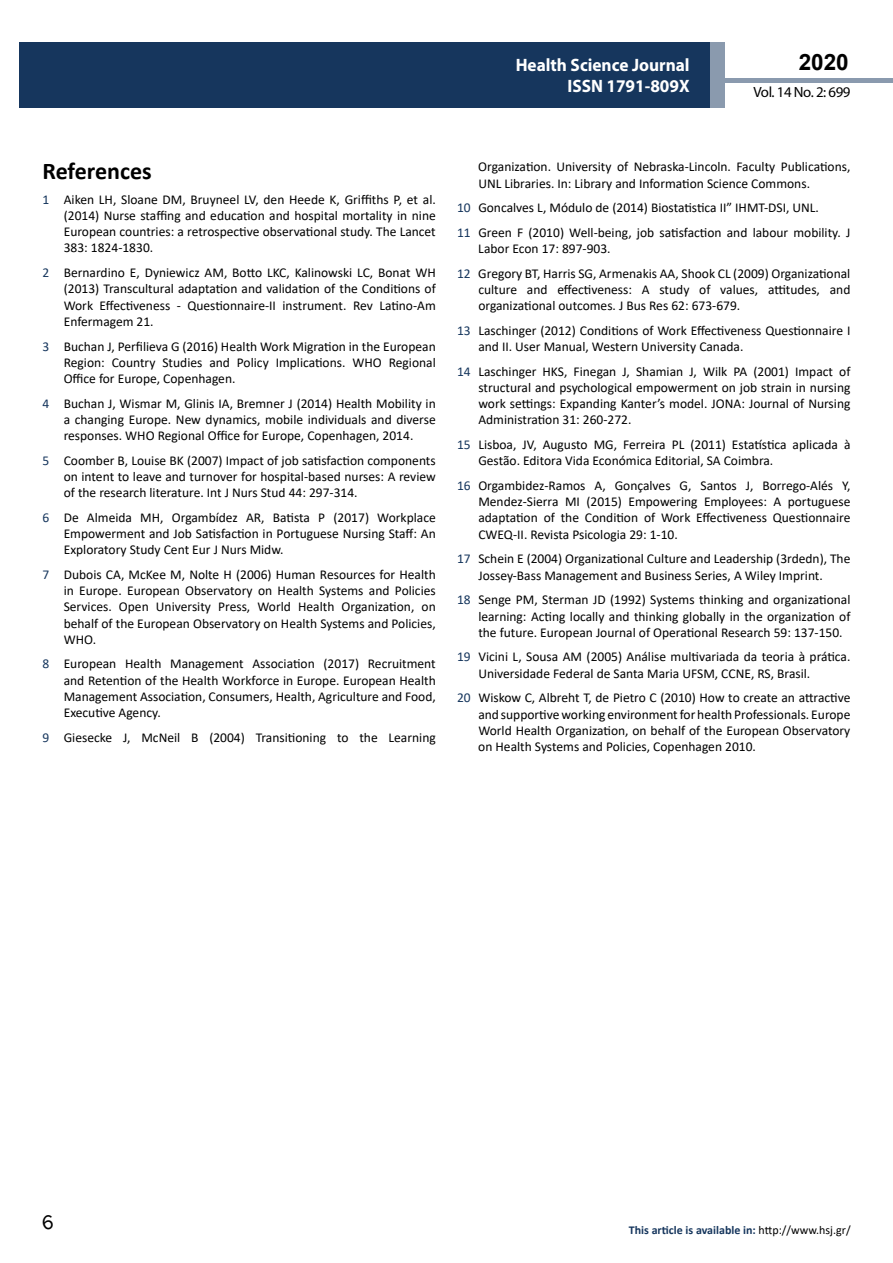
<style>
.page{position:relative;width:893px;height:1263px;background:#fff}
.page>*{position:absolute;margin:0;border:0;box-sizing:border-box;transform-origin:0 0}
.t1{font:25.5px "Tunga";color:#000}
.t2{font:700 24px "Calibri";color:#000}
.t3{font:700 22.5px "Arial";color:#000}
.t4{font:700 18px/21.6px "Myriad Pro";color:#fff;text-align:right;scale:.96 1}
.t5{font:14.85px "Myriad Pro";letter-spacing:-.03em;color:#000}
.t6{font:13.5px/16.2px "Calibri";color:#000;text-align:justify}
.t7{font:700 12px "Calibri";color:#16365d}
.s1{color:#16365d}
.s2{font-weight:400;color:#000}
</style>
<div class="page">
<hr style="left:725px;top:78px;width:168px;height:4px;background:#8a9aae">
<div style="left:19px;top:42px;width:690px;height:66px;background:#16365d"></div>
<div style="left:709px;top:42px;width:16px;height:66px;background:#8a9aae"></div>
<h3 class="t4" style="left:517px;top:53px;width:198px">ARCHIVOS DE MEDICINA<br>ISSN 1699- 465</h3>
<h3 class="t3" style="left:799px;top:46px;width:52px">2020</h3>
<h3 class="t4" style="left:516px;top:53px;width:183px">Health Science Journal<br>ISSN 1791-809X</h3>
<p class="t5" style="left:754px;top:83px;width:98px">Vol. 14 No. 2: 699</p>
<h2 class="t2" style="left:43px;top:154px;width:111px">References</h2>
<p class="t6" style="left:64px;top:191px;width:374px;text-indent:-21px"><span class="s1">1</span> Aiken LH, Sloane DM, Bruyneel LV, den Heede K, Griffiths P, et al. (2014) Nurse staffing and education and hospital mortality in nine European countries: a retrospective observational study. The Lancet 383: 1824-1830.</p>
<p class="t6" style="left:64px;top:264px;width:374px;text-indent:-21px"><span class="s1">2</span> Bernardino E, Dyniewicz AM, Botto LKC, Kalinowski LC, Bonat WH (2013) Transcultural adaptation and validation of the Conditions of Work Effectiveness - Questionnaire-II instrument. Rev Latino-Am Enfermagem 21.</p>
<p class="t6" style="left:64px;top:338px;width:374px;text-indent:-21px"><span class="s1">3</span> Buchan J, Perfilieva G (2016) Health Work Migration in the European Region: Country Studies and Policy Implications. WHO Regional Office for Europe, Copenhagen.</p>
<p class="t6" style="left:64px;top:395px;width:374px;text-indent:-21px"><span class="s1">4</span> Buchan J, Wismar M, Glinis IA, Bremner J (2014) Health Mobility in a changing Europe. New dynamics, mobile individuals and diverse responses. WHO Regional Office for Europe, Copenhagen, 2014.</p>
<p class="t6" style="left:64px;top:452px;width:374px;text-indent:-21px"><span class="s1">5</span> Coomber B, Louise BK (2007) Impact of job satisfaction components on intent to leave and turnover for hospital-based nurses: A review of the research literature. Int J Nurs Stud 44: 297-314.</p>
<p class="t6" style="left:64px;top:509px;width:374px;text-indent:-21px"><span class="s1">6</span> De Almeida MH, Orgambídez AR, Batista P (2017) Workplace Empowerment and Job Satisfaction in Portuguese Nursing Staff: An Exploratory Study Cent Eur J Nurs Midw.</p>
<p class="t6" style="left:64px;top:566px;width:374px;text-indent:-21px"><span class="s1">7</span> Dubois CA, McKee M, Nolte H (2006) Human Resources for Health in Europe. European Observatory on Health Systems and Policies Services. Open University Press, World Health Organization, on behalf of the European Observatory on Health Systems and Policies, WHO.</p>
<p class="t6" style="left:64px;top:655px;width:374px;text-indent:-21px"><span class="s1">8</span> European Health Management Association (2017) Recruitment and Retention of the Health Workforce in Europe. European Health Management Association, Consumers, Health, Agriculture and Food, Executive Agency.</p>
<p class="t6" style="left:42px;top:729px;width:395px"><span class="s1">9</span> Giesecke J, McNeil B (2004) Transitioning to the Learning</p>
<p class="t6" style="left:478px;top:158px;width:374px">Organization. University of Nebraska-Lincoln. Faculty Publications,<br>UNL Libraries. In: Library and Information Science Commons.</p>
<p class="t6" style="left:457px;top:195px;width:395px;line-height:24.8px"><span class="s1">10</span> Goncalves L, Módulo de (2014) Biostatistica II” IHMT-DSI, UNL.<br><span class="s1">11</span> Green F (2010) Well-being, job satisfaction and labour mobility. J</p>
<p class="t6" style="left:457px;top:236px;width:395px;line-height:24.8px;text-indent:21px">Labor Econ 17: 897-903.<br><span class="s1">12</span> Gregory BT, Harris SG, Armenakis AA, Shook CL (2009) Organizational</p>
<p class="t6" style="left:478px;top:281px;width:374px">culture and effectiveness: A study of values, attitudes, and organizational outcomes. J Bus Res 62: 673-679.</p>
<p class="t6" style="left:478px;top:322px;width:374px;text-indent:-21px"><span class="s1">13</span> Laschinger (2012) Conditions of Work Effectiveness Questionnaire I and II. User Manual, Western University Canada.</p>
<p class="t6" style="left:478px;top:363px;width:374px;text-indent:-21px"><span class="s1">14</span> Laschinger HKS, Finegan J, Shamian J, Wilk PA (2001) Impact of structural and psychological empowerment on job strain in nursing work settings: Expanding Kanter’s model. JONA: Journal of Nursing Administration 31: 260-272.</p>
<p class="t6" style="left:478px;top:436px;width:374px;text-indent:-21px"><span class="s1">15</span> Lisboa, JV, Augusto MG, Ferreira PL (2011) Estatística aplicada à<br>Gestão. Editora Vida Económica Editorial, SA Coimbra.</p>
<p class="t6" style="left:478px;top:477px;width:374px;text-indent:-21px"><span class="s1">16</span> Orgambidez-Ramos A, Gonçalves G, Santos J, Borrego-Alés Y, Mendez-Sierra MI (2015) Empowering Employees: A portuguese adaptation of the Condition of Work Effectiveness Questionnaire CWEQ-II. Revista Psicologia 29: 1-10.</p>
<p class="t6" style="left:457px;top:550px;width:395px;text-align:center"><span class="s1">17</span> Schein E (2004) Organizational Culture and Leadership (3rdedn), The<br>Jossey-Bass Management and Business Series, A Wiley Imprint.</p>
<p class="t6" style="left:478px;top:591px;width:374px;text-indent:-21px"><span class="s1">18</span> Senge PM, Sterman JD (1992) Systems thinking and organizational learning: Acting locally and thinking globally in the organization of the future. European Journal of Operational Research 59: 137-150.</p>
<p class="t6" style="left:478px;top:648px;width:374px;text-indent:-21px"><span class="s1">19</span> Vicini L, Sousa AM (2005) Análise multivariada da teoria à prática.<br>Universidade Federal de Santa Maria UFSM, CCNE, RS, Brasil.</p>
<p class="t6" style="left:478px;top:689px;width:374px;text-indent:-21px"><span class="s1">20</span> Wiskow C, Albreht T, de Pietro C (2010) How to create an attractive and supportiveworking environmentfor health Professionals. Europe World Health Organization, on behalf of the European Observatory on Health Systems and Policies, Copenhagen 2010.</p>
<h1 class="t1" style="left:42px;top:1205px;width:14px">6</h1>
<p class="t7" style="left:629px;top:1222px;width:223px">This article is available in: <span class="s2">http://www.hsj.gr/</span></p>
</div>
